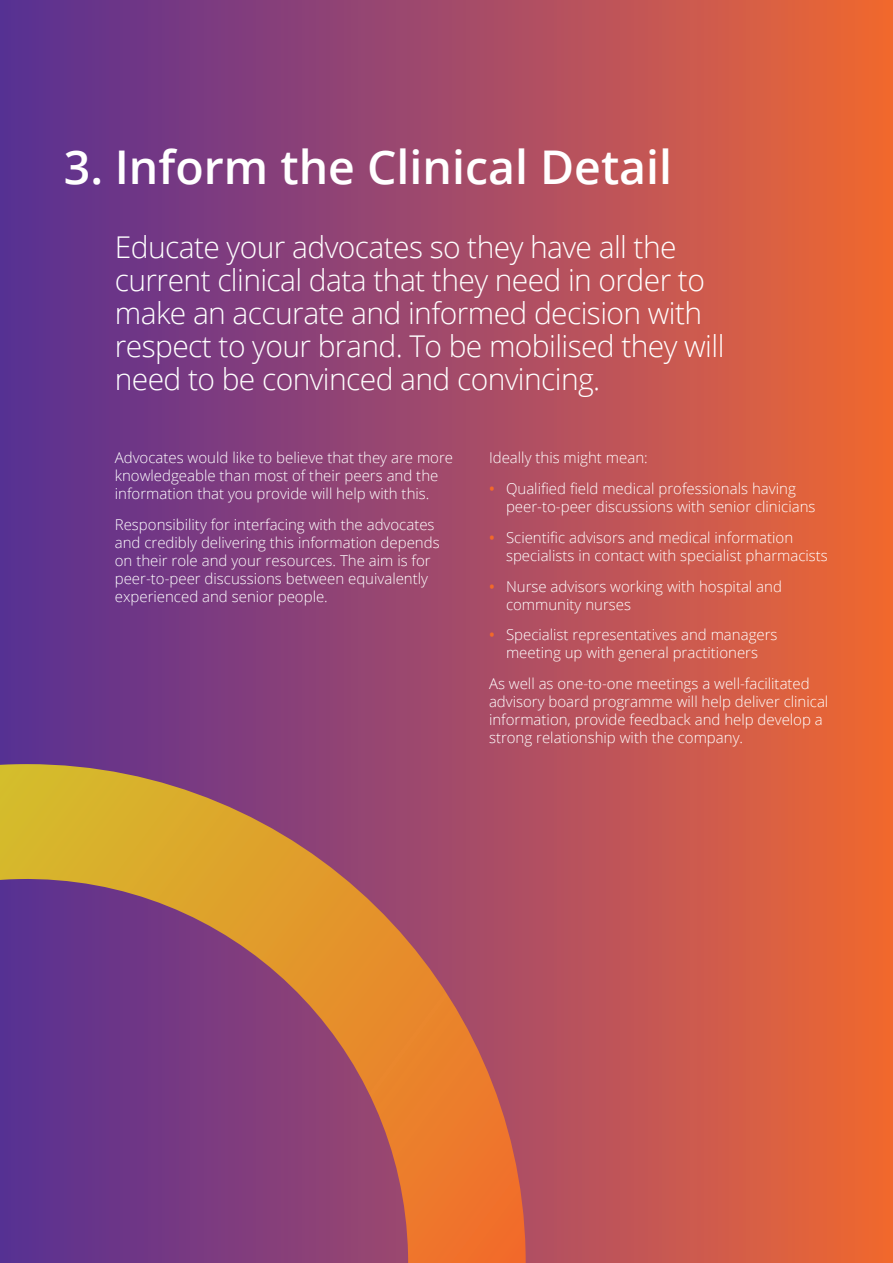
<style>
.page{position:relative;width:893px;height:1263px;background:#fff}
.page>*{position:absolute;margin:0;border:0;box-sizing:border-box;transform-origin:0 0}
.Secondary_Header{font:600 46.5px "Open Sans";color:#fff}
.Intro_Copy{font:300 30px/33px "Open Sans";letter-spacing:-.02em;color:#fff}
.Body_Text{font:300 15px/18px "Open Sans";color:#fff}
.s1{font-weight:600;color:#f2692a}
</style>
<div class="page">
<div style="left:0;top:0;width:893px;height:1263px;background:linear-gradient(to right,#572e97,#ef6737)"></div>
<svg style="left:0;top:764px;width:526px;height:499px;background:#a05962"></svg>
<p class="Secondary_Header" style="left:64px;top:135px;width:610px">3. Inform the Clinical Detail</p>
<p class="Intro_Copy" style="left:115px;top:230px;width:611px">Educate your advocates so they have all the current clinical data that they need in order to make an accurate and informed decision with respect to your brand. To be mobilised they will need to be convinced and convincing.</p>
<p class="Body_Text" style="left:115px;top:448px;width:340px">Advocates would like to believe that they are more knowledgeable than most of their peers and the information that you provide will help with this.</p>
<p class="Body_Text" style="left:115px;top:515px;width:326px">Responsibility for interfacing with the advocates and credibly delivering this information depends on their role and your resources. The aim is for peer-to-peer discussions between equivalently experienced and senior people.</p>
<p class="Body_Text" style="left:489px;top:448px;width:160px">Ideally this might mean:</p>
<p class="Body_Text" style="left:506px;top:479px;width:311px;text-indent:-17px"><span class="s1">•</span> Qualified field medical professionals having peer-to-peer discussions with senior clinicians</p>
<p class="Body_Text" style="left:506px;top:528px;width:323px;text-indent:-17px"><span class="s1">•</span> Scientific advisors and medical information specialists in contact with specialist pharmacists</p>
<p class="Body_Text" style="left:506px;top:577px;width:277px;text-indent:-17px"><span class="s1">•</span> Nurse advisors working with hospital and community nurses</p>
<p class="Body_Text" style="left:489px;top:626px;width:290px;text-align:center"><span class="s1">•</span> Specialist representatives and managers meeting up with general practitioners</p>
<p class="Body_Text" style="left:489px;top:674px;width:341px">As well as one-to-one meetings a well-facilitated advisory board programme will help deliver clinical information, provide feedback and help develop a strong relationship with the company.</p>
</div>
